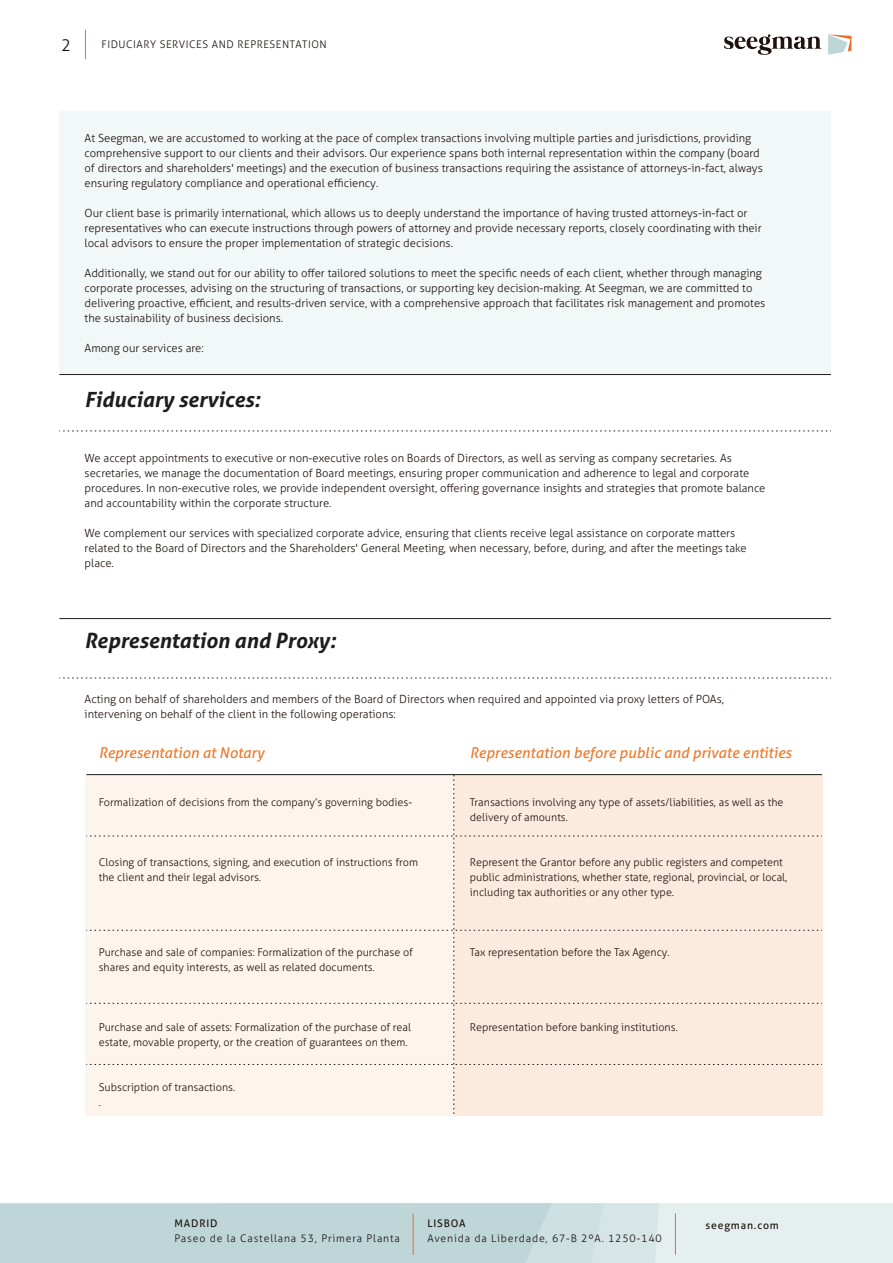
<style>
.page{position:relative;width:893px;height:1263px;background:#fff}
.page>*{position:absolute;margin:0;border:0;box-sizing:border-box;transform-origin:0 0}
.t1{font:italic 700 21px "Aller";color:#1d1d1b}
.t2{font:300 16.5px "Aller";color:#1e120d}
.t3{font:italic 15px "Aller";color:#eb7b2e}
.t4{font:300 11.25px/15px "Aller";color:#1f140f}
.t5{font:300 10.8px/15px "Aller";color:#1f140f}
.t6{font:300 10.5px "Aller";letter-spacing:.08em;color:#1e120d}
.t7{font:300 10.5px "Aller";letter-spacing:.05em;color:#1e120d}
.t8{font:10.5px "Aller";letter-spacing:.08em;color:#1e120d}
</style>
<div class="page">
<div style="left:0;top:1203px;width:893px;height:60px;background:#e6eff0"></div>
<svg style="left:0;top:1203px;width:659px;height:60px;background:#c2d8da"></svg>
<hr style="left:413px;top:1213px;width:1px;height:41px;background:#ed6e2b">
<hr style="left:675px;top:1213px;width:1px;height:41px;background:#ed6e2b">
<svg style="left:85px;top:30px;width:1px;height:29px"></svg>
<svg style="left:724px;top:34px;width:97px;height:21px"></svg>
<svg style="left:828px;top:34px;width:23px;height:21px"></svg>
<div style="left:59px;top:111px;width:772px;height:264px;background:#f2f7f7"></div>
<hr style="left:59px;top:374px;width:772px;height:1px;background:#1d1d1b">
<svg style="left:59px;top:431px;width:772px;height:1px"></svg>
<hr style="left:59px;top:618px;width:772px;height:1px;background:#1d1d1b">
<hr style="left:86px;top:774px;width:736px;height:1px;background:#1d1d1b">
<svg style="left:59px;top:678px;width:772px;height:1px"></svg>
<svg style="left:86px;top:775px;width:736px;height:340px;background:#faeee4"></svg>
<h2 class="t2" style="left:61px;top:35px;width:11px">2</h2>
<p class="t7" style="left:102px;top:38px;width:227px">FIDUCIARY SERVICES AND REPRESENTATION</p>
<p class="t4" style="left:85px;top:130px;width:680px">At Seegman, we are accustomed to working at the pace of complex transactions involving multiple parties and jurisdictions, providing comprehensive support to our clients and their advisors. Our experience spans both internal representation within the company (board of directors and shareholders' meetings) and the execution of business transactions requiring the assistance of attorneys-in-fact, always ensuring regulatory compliance and operational efficiency.</p>
<p class="t4" style="left:85px;top:205px;width:678px">Our client base is primarily international, which allows us to deeply understand the importance of having trusted attorneys-in-fact or representatives who can execute instructions through powers of attorney and provide necessary reports, closely coordinating with their local advisors to ensure the proper implementation of strategic decisions.</p>
<p class="t4" style="left:85px;top:265px;width:682px">Additionally, we stand out for our ability to offer tailored solutions to meet the specific needs of each client, whether through managing corporate processes, advising on the structuring of transactions, or supporting key decision-making. At Seegman, we are committed to delivering proactive, efficient, and results-driven service, with a comprehensive approach that facilitates risk management and promotes the sustainability of business decisions.</p>
<p class="t4" style="left:85px;top:340px;width:121px">Among our services are:</p>
<h1 class="t1" style="left:85px;top:386px;width:177px">Fiduciary services:</h1>
<p class="t4" style="left:85px;top:451px;width:682px">We accept appointments to executive or non-executive roles on Boards of Directors, as well as serving as company secretaries. As secretaries, we manage the documentation of Board meetings, ensuring proper communication and adherence to legal and corporate procedures. In non-executive roles, we provide independent oversight, offering governance insights and strategies that promote balance and accountability within the corporate structure.</p>
<p class="t4" style="left:85px;top:526px;width:664px">We complement our services with specialized corporate advice, ensuring that clients receive legal assistance on corporate matters related to the Board of Directors and the Shareholders' General Meeting, when necessary, before, during, and after the meetings take place.</p>
<h1 class="t1" style="left:85px;top:627px;width:253px">Representation and Proxy:</h1>
<p class="t4" style="left:85px;top:691px;width:641px">Acting on behalf of shareholders and members of the Board of Directors when required and appointed via proxy letters of POAs, intervening on behalf of the client in the following operations:</p>
<h3 class="t3" style="left:99px;top:744px;width:167px">Representation at Notary</h3>
<h3 class="t3" style="left:470px;top:744px;width:323px">Representation before public and private entities</h3>
<p class="t5" style="left:470px;top:794px;width:315px">Transactions involving any type of assets/liabilities, as well as the delivery of amounts.</p>
<p class="t5" style="left:470px;top:854px;width:319px">Represent the Grantor before any public registers and competent public administrations, whether state, regional, provincial, or local, including tax authorities or any other type.</p>
<p class="t5" style="left:99px;top:794px;width:315px">Formalization of decisions from the company’s governing bodies-</p>
<p class="t5" style="left:99px;top:854px;width:321px">Closing of transactions, signing, and execution of instructions from the client and their legal advisors.</p>
<p class="t5" style="left:99px;top:944px;width:316px">Purchase and sale of companies: Formalization of the purchase of shares and equity interests, as well as related documents.</p>
<p class="t5" style="left:99px;top:1019px;width:314px">Purchase and sale of assets: Formalization of the purchase of real estate, movable property, or the creation of guarantees on them.</p>
<p class="t5" style="left:99px;top:1079px;width:138px">Subscription of transactions. .</p>
<p class="t5" style="left:470px;top:944px;width:201px">Tax representation before the Tax Agency.</p>
<p class="t5" style="left:470px;top:1019px;width:209px">Representation before banking institutions.</p>
<p class="t8" style="left:174px;top:1217px;width:45px">MADRID</p>
<p class="t6" style="left:174px;top:1232px;width:227px">Paseo de la Castellana 53, Primera Planta</p>
<p class="t8" style="left:427px;top:1217px;width:40px">LISBOA</p>
<p class="t6" style="left:427px;top:1232px;width:236px">Avenida da Liberdade, 67-B 2ºA. 1250-140</p>
<p class="t8" style="left:705px;top:1218px;width:75px">seegman.com</p>
</div>
